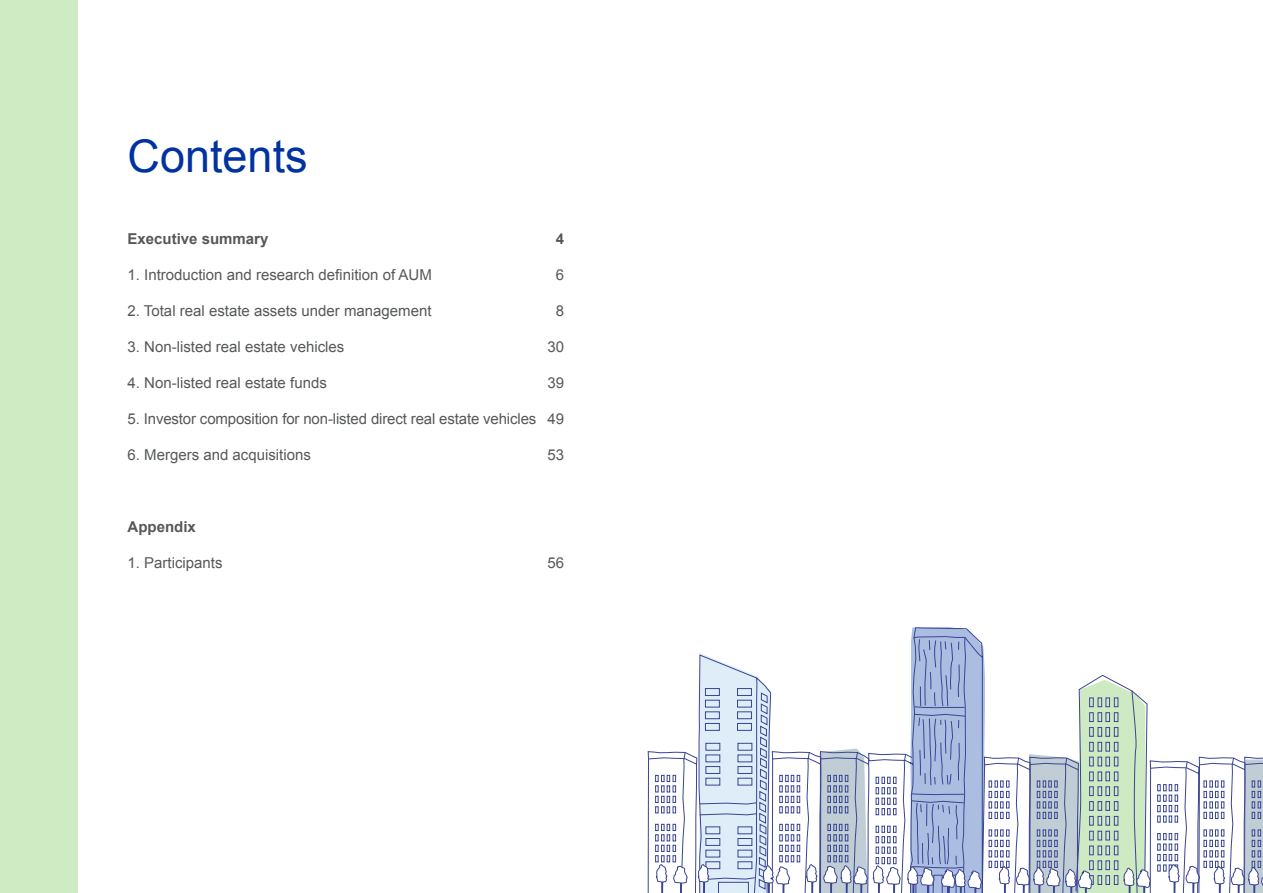
<style>
.page{position:relative;width:1263px;height:893px;background:#fff}
.page>*{position:absolute;margin:0;border:0;box-sizing:border-box;transform-origin:0 0}
.t1{font:45px "Arial";color:#0033a0}
.t2{font:15px "Arial";color:#55585a}
.t3{font:700 15px "Arial";color:#55585a}
</style>
<div class="page">
<div style="left:0;top:0;width:78px;height:893px;background:#cfebc3"></div>
<svg style="left:648px;top:627px;width:615px;height:266px"></svg>
<h1 class="t1" style="left:128px;top:127px;width:182px">Contents</h1>
<p class="t3" style="left:128px;top:229px;width:142px">Executive summary</p>
<p class="t3" style="left:556px;top:229px;width:10px">4</p>
<p class="t2" style="left:128px;top:265px;width:306px">1. Introduction and research definition of AUM</p>
<p class="t2" style="left:556px;top:265px;width:10px">6</p>
<p class="t2" style="left:128px;top:301px;width:306px">2. Total real estate assets under management</p>
<p class="t2" style="left:556px;top:301px;width:10px">8</p>
<p class="t2" style="left:128px;top:337px;width:218px">3. Non-listed real estate vehicles</p>
<p class="t2" style="left:547px;top:337px;width:18px">30</p>
<p class="t2" style="left:128px;top:373px;width:201px">4. Non-listed real estate funds</p>
<p class="t2" style="left:547px;top:373px;width:18px">39</p>
<p class="t2" style="left:128px;top:409px;width:438px">5. Investor composition for non-listed direct real estate vehicles 49</p>
<p class="t2" style="left:128px;top:445px;width:185px">6. Mergers and acquisitions</p>
<p class="t2" style="left:547px;top:445px;width:18px">53</p>
<p class="t3" style="left:128px;top:517px;width:70px">Appendix</p>
<p class="t2" style="left:128px;top:553px;width:97px">1. Participants</p>
<p class="t2" style="left:547px;top:553px;width:18px">56</p>
</div>
